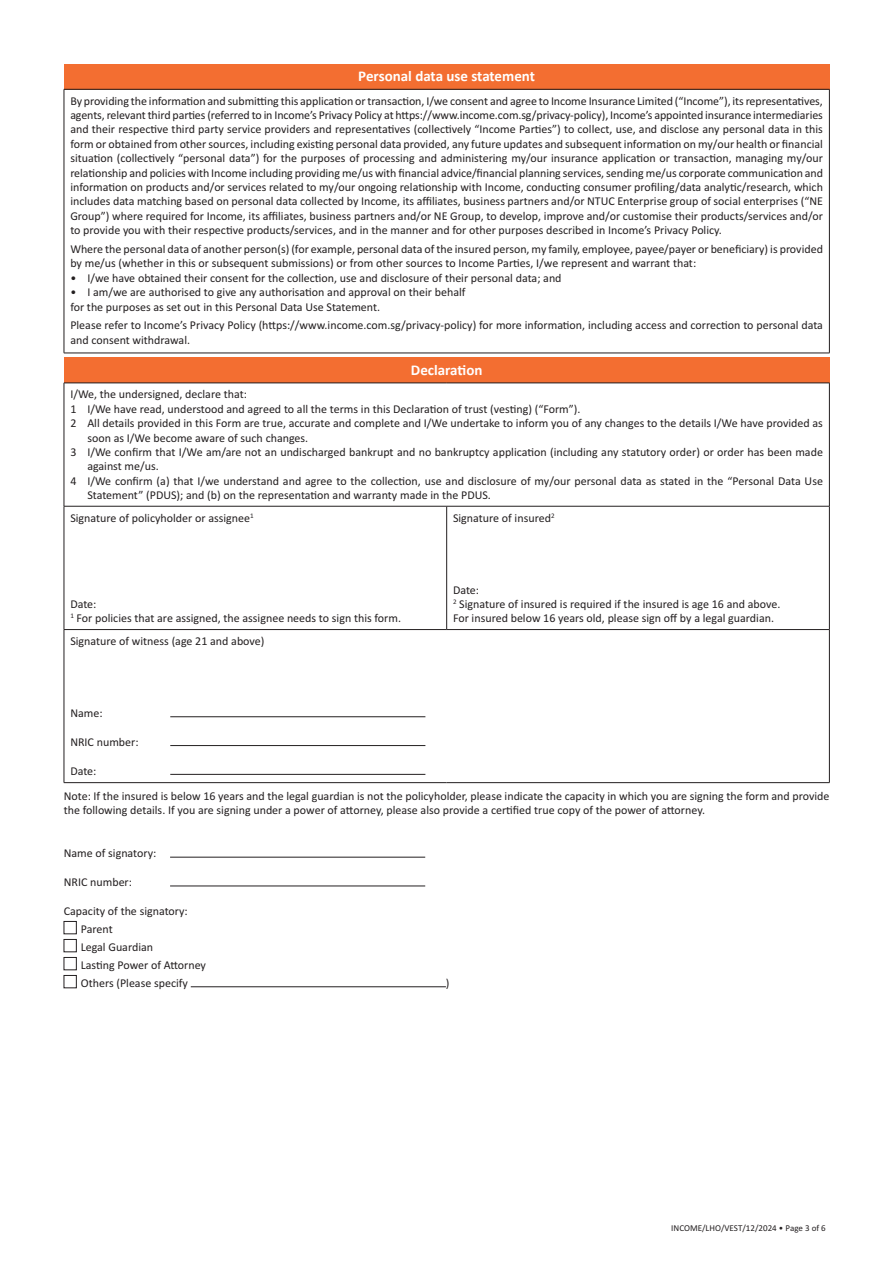
<style>
.page{position:relative;width:893px;height:1263px;background:#fff}
.page>*{position:absolute;margin:0;border:0;box-sizing:border-box;transform-origin:0 0}
.table_head{font:700 15px "Calibri";color:#fff}
.Declaration__body{font:12px/14.4px "Calibri";color:#231f20}
.table_body_1_0{font:12px/14.4px "Calibri";color:#231f20}
.t1{font:9px "Calibri";color:#231f20}
</style>
<div class="page">
<div style="left:64px;top:357px;width:765px;height:26px;background:#f36e31"></div>
<hr style="left:829px;top:383px;width:1px;height:123px;background:#231f20">
<hr style="left:446px;top:506px;width:1px;height:123px;background:#231f20">
<hr style="left:829px;top:506px;width:1px;height:123px;background:#231f20">
<hr style="left:829px;top:630px;width:1px;height:152px;background:#231f20">
<hr style="left:64px;top:383px;width:383px;height:1px;background:#231f20">
<hr style="left:64px;top:383px;width:1px;height:123px;background:#231f20">
<hr style="left:447px;top:383px;width:383px;height:1px;background:#231f20">
<hr style="left:64px;top:506px;width:383px;height:1px;background:#231f20">
<hr style="left:64px;top:506px;width:1px;height:123px;background:#231f20">
<hr style="left:447px;top:506px;width:383px;height:1px;background:#231f20">
<hr style="left:64px;top:629px;width:383px;height:1px;background:#231f20">
<hr style="left:64px;top:630px;width:1px;height:152px;background:#231f20">
<hr style="left:447px;top:629px;width:383px;height:1px;background:#231f20">
<hr style="left:64px;top:782px;width:383px;height:1px;background:#231f20">
<hr style="left:447px;top:782px;width:383px;height:1px;background:#231f20">
<hr style="left:170px;top:716px;width:255px;height:1px;background:#231f20">
<hr style="left:170px;top:745px;width:255px;height:1px;background:#231f20">
<hr style="left:170px;top:774px;width:255px;height:1px;background:#231f20">
<hr style="left:170px;top:857px;width:255px;height:1px;background:#231f20">
<hr style="left:170px;top:886px;width:255px;height:1px;background:#231f20">
<div style="left:64px;top:921px;width:13px;height:13px;border:1px solid #231f20"></div>
<div style="left:64px;top:939px;width:13px;height:13px;border:1px solid #231f20"></div>
<div style="left:64px;top:957px;width:13px;height:13px;border:1px solid #231f20"></div>
<div style="left:64px;top:975px;width:13px;height:13px;border:1px solid #231f20"></div>
<hr style="left:191px;top:986px;width:255px;height:1px;background:#231f20">
<div style="left:64px;top:64px;width:765px;height:25px;background:#f36e31"></div>
<hr style="left:64px;top:353px;width:766px;height:1px;background:#231f20">
<hr style="left:829px;top:89px;width:1px;height:264px;background:#231f20">
<hr style="left:64px;top:89px;width:1px;height:264px;background:#231f20">
<hr style="left:64px;top:89px;width:766px;height:1px;background:#231f20">
<p class="table_head" style="left:358px;top:67px;width:178px">Personal data use statement</p>
<p class="Declaration__body" style="left:70px;top:93px;width:754px;text-align:justify">By providing the information and submitting this application or transaction, I/we consent and agree to Income Insurance Limited (“Income”), its representatives, agents, relevant third parties (referred to in Income’s Privacy Policy at https://www.income.com.sg/privacy-policy), Income’s appointed insurance intermediaries and their respective third party service providers and representatives (collectively “Income Parties”) to collect, use, and disclose any personal data in this form or obtained from other sources, including existing personal data provided, any future updates and subsequent information on my/our health or financial situation (collectively “personal data”) for the purposes of processing and administering my/our insurance application or transaction, managing my/our relationship and policies with Income including providing me/us with financial advice/financial planning services, sending me/us corporate communication and information on products and/or services related to my/our ongoing relationship with Income, conducting consumer profiling/data analytic/research, which includes data matching based on personal data collected by Income, its affiliates, business partners and/or NTUC Enterprise group of social enterprises (“NE Group”) where required for Income, its affiliates, business partners and/or NE Group, to develop, improve and/or customise their products/services and/or to provide you with their respective products/services, and in the manner and for other purposes described in Income’s Privacy Policy.</p>
<p class="Declaration__body" style="left:70px;top:241px;width:754px">Where the personal data of another person(s) (for example, personal data of the insured person, my family, employee, payee/payer or beneficiary) is provided by me/us (whether in this or subsequent submissions) or from other sources to Income Parties, I/we represent and warrant that:</p>
<p class="Declaration__body" style="left:70px;top:270px;width:493px">• I/we have obtained their consent for the collection, use and disclosure of their personal data; and</p>
<p class="Declaration__body" style="left:70px;top:285px;width:397px">• I am/we are authorised to give any authorisation and approval on their behalf</p>
<p class="Declaration__body" style="left:70px;top:299px;width:311px">for the purposes as set out in this Personal Data Use Statement.</p>
<p class="Declaration__body" style="left:70px;top:318px;width:754px">Please refer to Income’s Privacy Policy (https://www.income.com.sg/privacy-policy) for more information, including access and correction to personal data and consent withdrawal.</p>
<p class="table_head" style="left:411px;top:360px;width:73px">Declaration</p>
<p class="Declaration__body" style="left:70px;top:387px;width:178px">I/We, the undersigned, declare that:</p>
<p class="Declaration__body" style="left:70px;top:401px;width:512px">1 I/We have read, understood and agreed to all the terms in this Declaration of trust (vesting) (“Form”).</p>
<p class="Declaration__body" style="left:87px;top:416px;width:737px;text-indent:-17px">2 All details provided in this Form are true, accurate and complete and I/We undertake to inform you of any changes to the details I/We have provided as soon as I/We become aware of such changes.</p>
<p class="Declaration__body" style="left:87px;top:444px;width:737px;text-indent:-17px">3 I/We confirm that I/We am/are not an undischarged bankrupt and no bankruptcy application (including any statutory order) or order has been made against me/us.</p>
<p class="Declaration__body" style="left:87px;top:473px;width:737px;text-indent:-17px">4 I/We confirm (a) that I/we understand and agree to the collection, use and disclosure of my/our personal data as stated in the “Personal Data Use<br>Statement” (PDUS); and (b) on the representation and warranty made in the PDUS.</p>
<p class="table_body_1_0" style="left:70px;top:510px;width:185px">Signature of policyholder or assignee<sup>1</sup></p>
<p class="table_body_1_0" style="left:453px;top:510px;width:103px">Signature of insured<sup>2</sup></p>
<p class="table_body_1_0" style="left:70px;top:596px;width:28px">Date:</p>
<p class="table_body_1_0" style="left:70px;top:611px;width:332px"><sup>1</sup> For policies that are assigned, the assignee needs to sign this form.</p>
<p class="table_body_1_0" style="left:70px;top:633px;width:196px">Signature of witness (age 21 and above)</p>
<p class="table_body_1_0" style="left:453px;top:582px;width:28px">Date:</p>
<p class="table_body_1_0" style="left:453px;top:596px;width:329px"><sup>2</sup> Signature of insured is required if the insured is age 16 and above.</p>
<p class="table_body_1_0" style="left:453px;top:611px;width:322px">For insured below 16 years old, please sign off by a legal guardian.</p>
<p class="table_body_1_0" style="left:70px;top:705px;width:34px">Name:</p>
<p class="table_body_1_0" style="left:70px;top:734px;width:70px">NRIC number:</p>
<p class="table_body_1_0" style="left:70px;top:763px;width:28px">Date:</p>
<p class="table_body_1_0" style="left:64px;top:788px;width:767px">Note: If the insured is below 16 years and the legal guardian is not the policyholder, please indicate the capacity in which you are signing the form and provide the following details. If you are signing under a power of attorney, please also provide a certified true copy of the power of attorney.</p>
<p class="table_body_1_0" style="left:64px;top:846px;width:94px">Name of signatory:</p>
<p class="table_body_1_0" style="left:64px;top:875px;width:70px">NRIC number:</p>
<p class="table_body_1_0" style="left:64px;top:903px;width:126px">Capacity of the signatory:</p>
<p class="table_body_1_0" style="left:81px;top:921px;width:33px">Parent</p>
<p class="table_body_1_0" style="left:81px;top:939px;width:74px">Legal Guardian</p>
<p class="table_body_1_0" style="left:81px;top:957px;width:127px">Lasting Power of Attorney</p>
<p class="table_body_1_0" style="left:81px;top:975px;width:109px">Others (Please specify</p>
<p class="table_body_1_0" style="left:446px;top:975px;width:5px">)</p>
<p class="t1" style="left:671px;top:1223px;width:156px">INCOME/LHO/VEST/12/2024 • Page 3 of 6</p>
</div>
